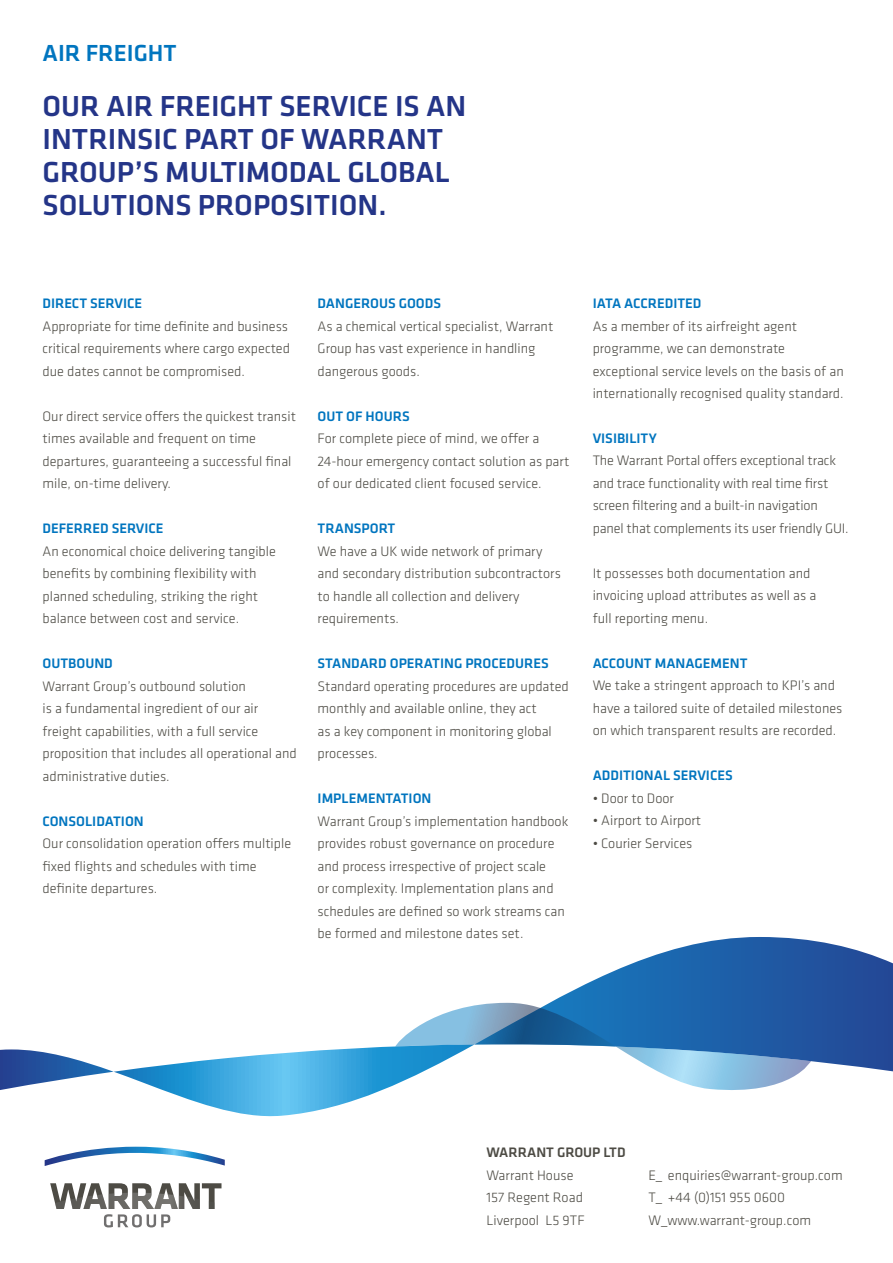
<style>
.page{position:relative;width:893px;height:1263px;background:#fff}
.page>*{position:absolute;margin:0;border:0;box-sizing:border-box;transform-origin:0 0}
.t1{font:500 30px/33px "Klavika Basic";color:#243588}
.t2{font:500 24.15px "Klavika Basic";color:#0075bf}
.t3{font:300 14.25px/22.5px "Klavika Basic";color:#4d4b44}
.t4{font:500 14.25px "Klavika Basic";color:#0075bf}
.t5{font:500 14.25px "Klavika Basic";color:#4d4b44}
</style>
<div class="page">
<svg style="left:0;top:937px;width:893px;height:180px"></svg>
<svg style="left:395px;top:1003px;width:416px;height:87px"></svg>
<svg style="left:45px;top:1147px;width:180px;height:19px"></svg>
<svg style="left:50px;top:1183px;width:171px;height:44px"></svg>
<h2 class="t2" style="left:43px;top:36px;width:136px">AIR FREIGHT</h2>
<h1 class="t1" style="left:43px;top:89px;width:425px">OUR AIR FREIGHT SERVICE IS AN<br>INTRINSIC PART OF WARRANT<br>GROUP’S MULTIMODAL GLOBAL<br>SOLUTIONS PROPOSITION.</h1>
<p class="t4" style="left:43px;top:294px;width:101px">DIRECT SERVICE</p>
<p class="t3" style="left:43px;top:315px;width:249px">Appropriate for time definite and business critical requirements where cargo expected due dates cannot be compromised.</p>
<p class="t3" style="left:43px;top:405px;width:255px">Our direct service offers the quickest transit times available and frequent on time departures, guaranteeing a successful final mile, on-time delivery.</p>
<p class="t4" style="left:43px;top:519px;width:123px">DEFERRED SERVICE</p>
<p class="t3" style="left:43px;top:540px;width:235px">An economical choice delivering tangible benefits by combining flexibility with planned scheduling, striking the right balance between cost and service.</p>
<p class="t4" style="left:43px;top:654px;width:72px">OUTBOUND</p>
<p class="t3" style="left:43px;top:675px;width:256px">Warrant Group’s outbound solution<br>is a fundamental ingredient of our air freight capabilities, with a full service proposition that includes all operational and administrative duties.</p>
<p class="t4" style="left:43px;top:811px;width:103px">CONSOLIDATION</p>
<p class="t3" style="left:43px;top:832px;width:250px">Our consolidation operation offers multiple fixed flights and schedules with time definite departures.</p>
<p class="t4" style="left:318px;top:294px;width:125px">DANGEROUS GOODS</p>
<p class="t3" style="left:318px;top:315px;width:237px">As a chemical vertical specialist, Warrant<br>Group has vast experience in handling dangerous goods.</p>
<p class="t4" style="left:318px;top:406px;width:94px">OUT OF HOURS</p>
<p class="t3" style="left:318px;top:427px;width:253px">For complete piece of mind, we offer a<br>24-hour emergency contact solution as part of our dedicated client focused service.</p>
<p class="t4" style="left:318px;top:519px;width:79px">TRANSPORT</p>
<p class="t3" style="left:318px;top:540px;width:245px">We have a UK wide network of primary and secondary distribution subcontractors to handle all collection and delivery requirements.</p>
<p class="t4" style="left:318px;top:654px;width:233px">STANDARD OPERATING PROCEDURES</p>
<p class="t3" style="left:318px;top:675px;width:253px">Standard operating procedures are updated monthly and available online, they act<br>as a key component in monitoring global processes.</p>
<p class="t4" style="left:318px;top:789px;width:115px">IMPLEMENTATION</p>
<p class="t3" style="left:318px;top:810px;width:252px">Warrant Group’s implementation handbook provides robust governance on procedure and process irrespective of project scale<br>or complexity. Implementation plans and schedules are defined so work streams can be formed and milestone dates set.</p>
<p class="t4" style="left:593px;top:294px;width:110px">IATA ACCREDITED</p>
<p class="t3" style="left:593px;top:315px;width:253px">As a member of its airfreight agent programme, we can demonstrate exceptional service levels on the basis of an internationally recognised quality standard.</p>
<p class="t4" style="left:593px;top:428px;width:66px">VISIBILITY</p>
<p class="t3" style="left:593px;top:449px;width:257px">The Warrant Portal offers exceptional track and trace functionality with real time first screen filtering and a built-in navigation panel that complements its user friendly GUI.</p>
<p class="t3" style="left:593px;top:561px;width:225px">It possesses both documentation and invoicing upload attributes as well as a full reporting menu.</p>
<p class="t4" style="left:593px;top:653px;width:156px">ACCOUNT MANAGEMENT</p>
<p class="t3" style="left:593px;top:674px;width:251px">We take a stringent approach to KPI’s and have a tailored suite of detailed milestones on which transparent results are recorded.</p>
<p class="t4" style="left:593px;top:766px;width:142px">ADDITIONAL SERVICES</p>
<p class="t3" style="left:593px;top:786px;width:83px">• Door to Door</p>
<p class="t3" style="left:593px;top:809px;width:110px">• Airport to Airport</p>
<p class="t3" style="left:593px;top:831px;width:101px">• Courier Services</p>
<p class="t5" style="left:486px;top:1143px;width:141px">WARRANT GROUP LTD</p>
<p class="t3" style="left:486px;top:1164px;width:100px">Warrant House<br>157 Regent Road<br>Liverpool L5 9TF</p>
<p class="t3" style="left:648px;top:1164px;width:196px">E_ enquiries@warrant-group.com<br>T_ +44 (0)151 955 0600<br>W_www.warrant-group.com</p>
</div>
